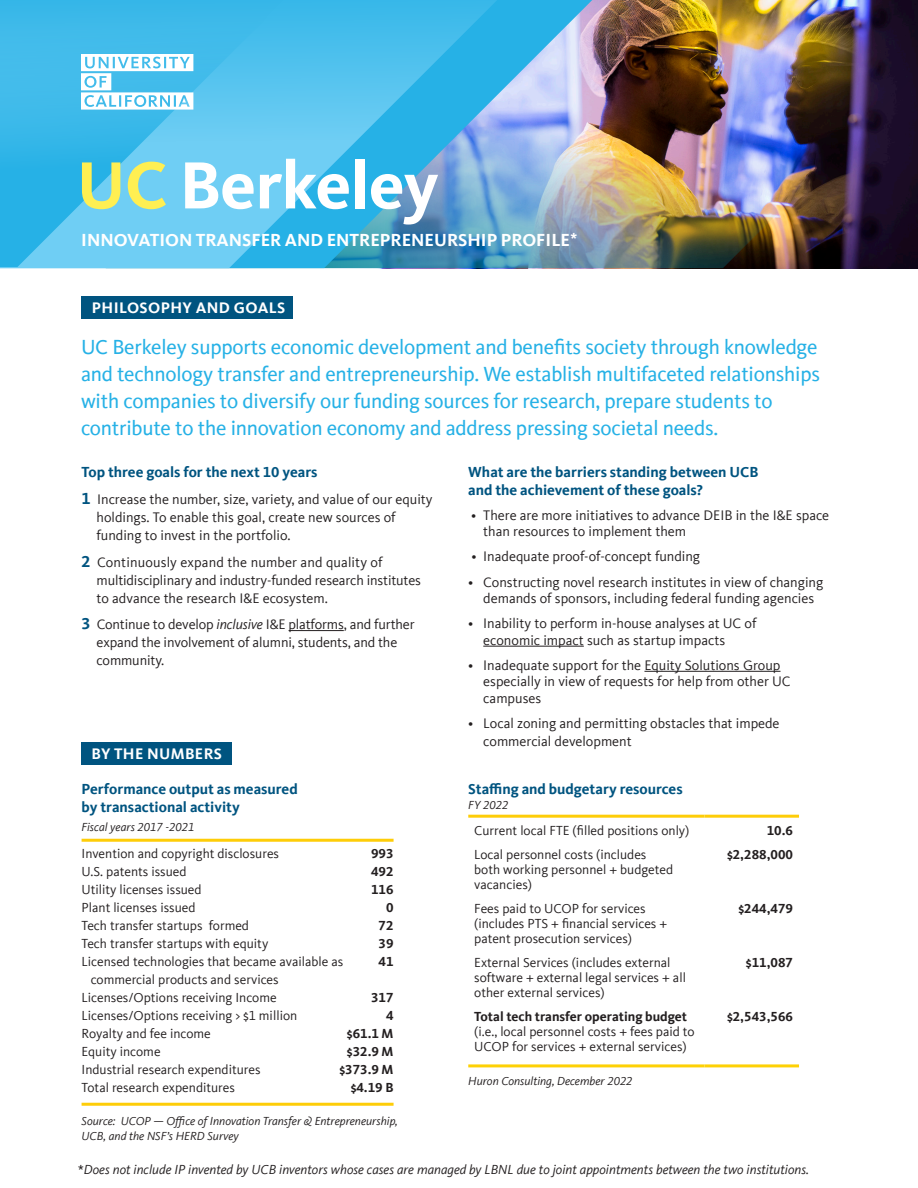
<style>
.page{position:relative;width:918px;height:1188px;background:#fff}
.page>*{position:absolute;margin:0;border:0;box-sizing:border-box;transform-origin:0 0}
._2023_copy{font:700 69px "Kievit Offc Pro";letter-spacing:-.01em;color:#fff}
._2023_copy-2{font:21px/27px "Kievit Offc Pro";letter-spacing:-.01em;color:#26b1e6}
._2023_copy-3{font:700 18px "Kievit Offc Pro";color:#fff}
._2023_copy-4{font:700 15.75px "Kievit Offc Pro";letter-spacing:.025em;color:#fff}
._2023_copy-5{font:700 15px/18px "Kievit Offc Pro";color:#005480}
._2023_copy-6{font:14.25px/18px "Kievit Offc Pro";color:#231f20}
._2023_copy-7{font:13.5px/15px "Kievit Offc Pro";color:#231f20}
._2023_copy-8{font:italic 13.5px "Kievit Offc Pro";color:#231f20}
._2023_copy-9{font:700 13.5px "Kievit Offc Pro";color:#231f20}
._2023_copy-10{font:italic 12px/15px "Kievit Offc Pro";color:#231f20}
.s1{color:#ffef52}
.s2{font-weight:700;font-size:16.5px;color:#005480}
.s3{font-style:italic}
.s4{font-weight:700}
.s5{font-style:normal}
</style>
<div class="page">
<img style="left:615px;top:0;width:303px;height:268px">
<img style="left:0;top:0;width:608px;height:268px">
<svg style="left:0;top:0;width:300px;height:267px;background:#4fc1ed"></svg>
<svg style="left:81px;top:54px;width:112px;height:56px"></svg>
<div style="left:82px;top:296px;width:211px;height:23px;background:#005480"></div>
<hr style="left:289px;top:630px;width:55px;height:1px;background:#231f20">
<hr style="left:483px;top:646px;width:101px;height:1px;background:#231f20">
<hr style="left:644px;top:671px;width:137px;height:1px;background:#231f20">
<div style="left:81px;top:742px;width:150px;height:23px;background:#005480"></div>
<hr style="left:82px;top:839px;width:312px;height:3px;background:#fecd08">
<hr style="left:82px;top:1103px;width:312px;height:3px;background:#fecd08">
<hr style="left:468px;top:1064px;width:237px;height:3px;background:#fed105">
<hr style="left:705px;top:1064px;width:94px;height:3px;background:#fed105">
<hr style="left:468px;top:815px;width:237px;height:3px;background:#fecd08">
<hr style="left:705px;top:815px;width:94px;height:3px;background:#fecd08">
<p class="_2023_copy" style="left:76px;top:144px;width:364px"><span class="s1">UC</span> Berkeley</p>
<p class="_2023_copy-3" style="left:81px;top:229px;width:498px">INNOVATION TRANSFER AND ENTREPRENEURSHIP PROFILE<sup>*</sup></p>
<p class="_2023_copy-4" style="left:92px;top:298px;width:195px">PHILOSOPHY AND GOALS</p>
<p class="_2023_copy-2" style="left:81px;top:333px;width:740px">UC Berkeley supports economic development and benefits society through knowledge and technology transfer and entrepreneurship. We establish multifaceted relationships with companies to diversify our funding sources for research, prepare students to contribute to the innovation economy and address pressing societal needs.</p>
<p class="_2023_copy-5" style="left:82px;top:463px;width:237px">Top three goals for the next 10 years</p>
<p class="_2023_copy-6" style="left:97px;top:490px;width:338px;text-indent:-15px"><span class="s2">1</span> Increase the number, size, variety, and value of our equity holdings. To enable this goal, create new sources of funding to invest in the portfolio.</p>
<p class="_2023_copy-6" style="left:97px;top:553px;width:326px;text-indent:-15px"><span class="s2">2</span> Continuously expand the number and quality of multidisciplinary and industry-funded research institutes to advance the research I&amp;E ecosystem.</p>
<p class="_2023_copy-6" style="left:97px;top:615px;width:320px;text-indent:-15px"><span class="s2">3</span> Continue to develop <span class="s3">inclusive</span> I&amp;E platforms, and further expand the involvement of alumni, students, and the community.</p>
<p class="_2023_copy-4" style="left:91px;top:744px;width:132px">BY THE NUMBERS</p>
<p class="_2023_copy-5" style="left:82px;top:780px;width:218px">Performance output as measured by transactional activity</p>
<p class="_2023_copy-10" style="left:82px;top:820px;width:114px">Fiscal years 2017 -2021</p>
<p class="_2023_copy-7" style="left:82px;top:846px;width:199px">Invention and copyright disclosures</p>
<p class="_2023_copy-9" style="left:371px;top:845px;width:24px">993</p>
<p class="_2023_copy-7" style="left:82px;top:864px;width:107px">U.S. patents issued</p>
<p class="_2023_copy-9" style="left:371px;top:863px;width:24px">492</p>
<p class="_2023_copy-7" style="left:82px;top:882px;width:122px">Utility licenses issued</p>
<p class="_2023_copy-9" style="left:371px;top:881px;width:24px">116</p>
<p class="_2023_copy-7" style="left:82px;top:900px;width:115px">Plant licenses issued</p>
<p class="_2023_copy-9" style="left:386px;top:899px;width:9px">0</p>
<p class="_2023_copy-7" style="left:82px;top:918px;width:169px">Tech transfer startups formed</p>
<p class="_2023_copy-9" style="left:379px;top:917px;width:17px">72</p>
<p class="_2023_copy-7" style="left:82px;top:936px;width:188px">Tech transfer startups with equity</p>
<p class="_2023_copy-9" style="left:379px;top:935px;width:17px">39</p>
<p class="_2023_copy-7" style="left:82px;top:954px;width:263px">Licensed technologies that became available as</p>
<p class="_2023_copy-9" style="left:379px;top:953px;width:17px">41</p>
<p class="_2023_copy-7" style="left:91px;top:972px;width:190px">commercial products and services</p>
<p class="_2023_copy-7" style="left:82px;top:990px;width:197px">Licenses/Options receiving Income</p>
<p class="_2023_copy-9" style="left:371px;top:989px;width:24px">317</p>
<p class="_2023_copy-7" style="left:82px;top:1008px;width:217px">Licenses/Options receiving &gt; $1 million</p>
<p class="_2023_copy-9" style="left:386px;top:1007px;width:9px">4</p>
<p class="_2023_copy-7" style="left:82px;top:1026px;width:131px">Royalty and fee income</p>
<p class="_2023_copy-9" style="left:347px;top:1025px;width:48px">$61.1 M</p>
<p class="_2023_copy-7" style="left:82px;top:1044px;width:81px">Equity income</p>
<p class="_2023_copy-9" style="left:347px;top:1043px;width:48px">$32.9 M</p>
<p class="_2023_copy-7" style="left:82px;top:1062px;width:180px">Industrial research expenditures</p>
<p class="_2023_copy-9" style="left:339px;top:1061px;width:56px">$373.9 M</p>
<p class="_2023_copy-7" style="left:82px;top:1080px;width:155px">Total research expenditures</p>
<p class="_2023_copy-9" style="left:351px;top:1079px;width:44px">$4.19 B</p>
<p class="_2023_copy-10" style="left:82px;top:1113px;width:318px">Source: UCOP — Office of Innovation Transfer &amp; Entrepreneurship,<br>UCB, and the NSF’s HERD Survey</p>
<p class="_2023_copy-5" style="left:468px;top:463px;width:292px">What are the barriers standing between UCB and the achievement of these goals?</p>
<p class="_2023_copy-6" style="left:483px;top:507px;width:347px;line-height:16.5px;text-indent:-12px">• There are more initiatives to advance DEIB in the I&amp;E space than resources to implement them</p>
<p class="_2023_copy-6" style="left:471px;top:548px;width:230px">• Inadequate proof-of-concept funding</p>
<p class="_2023_copy-6" style="left:468px;top:573px;width:357px;line-height:16.5px;text-align:center">• Constructing novel research institutes in view of changing demands of sponsors, including federal funding agencies</p>
<p class="_2023_copy-6" style="left:483px;top:615px;width:275px;line-height:16.5px;text-indent:-15px">• Inability to perform in-house analyses at UC of economic impact such as startup impacts</p>
<p class="_2023_copy-6" style="left:483px;top:657px;width:309px;line-height:16.5px;text-indent:-15px">• Inadequate support for the Equity Solutions Group especially in view of requests for help from other UC campuses</p>
<p class="_2023_copy-6" style="left:483px;top:714px;width:298px;text-indent:-15px">• Local zoning and permitting obstacles that impede commercial development</p>
<p class="_2023_copy-5" style="left:468px;top:780px;width:216px">Staffing and budgetary resources</p>
<p class="_2023_copy-10" style="left:468px;top:797px;width:42px">FY 2022</p>
<p class="_2023_copy-7" style="left:474px;top:823px;width:217px">Current local FTE (filled positions only)</p>
<p class="_2023_copy-9" style="left:767px;top:822px;width:28px">10.6</p>
<p class="_2023_copy-7" style="left:474px;top:847px;width:200px">Local personnel costs (includes both working personnel + budgeted vacancies)</p>
<p class="_2023_copy-9" style="left:727px;top:847px;width:67px">$2,288,000</p>
<p class="_2023_copy-7" style="left:474px;top:901px;width:194px">Fees paid to UCOP for services (includes PTS + financial services + patent prosecution services)</p>
<p class="_2023_copy-9" style="left:738px;top:901px;width:56px">$244,479</p>
<p class="_2023_copy-7" style="left:474px;top:955px;width:213px">External Services (includes external software + external legal services + all other external services)</p>
<p class="_2023_copy-9" style="left:746px;top:955px;width:49px">$11,087</p>
<p class="_2023_copy-7" style="left:474px;top:1009px;width:222px"><span class="s4">Total tech transfer operating budget </span>(i.e., local personnel costs + fees paid to<br>UCOP for services + external services)</p>
<p class="_2023_copy-9" style="left:727px;top:1009px;width:67px">$2,543,566</p>
<p class="_2023_copy-10" style="left:468px;top:1073px;width:166px">Huron Consulting, December 2022</p>
<p class="_2023_copy-8" style="left:78px;top:1161px;width:733px"><span class="s5">*</span>Does not include IP invented by UCB inventors whose cases are managed by LBNL due to joint appointments between the two institutions.</p>
</div>
